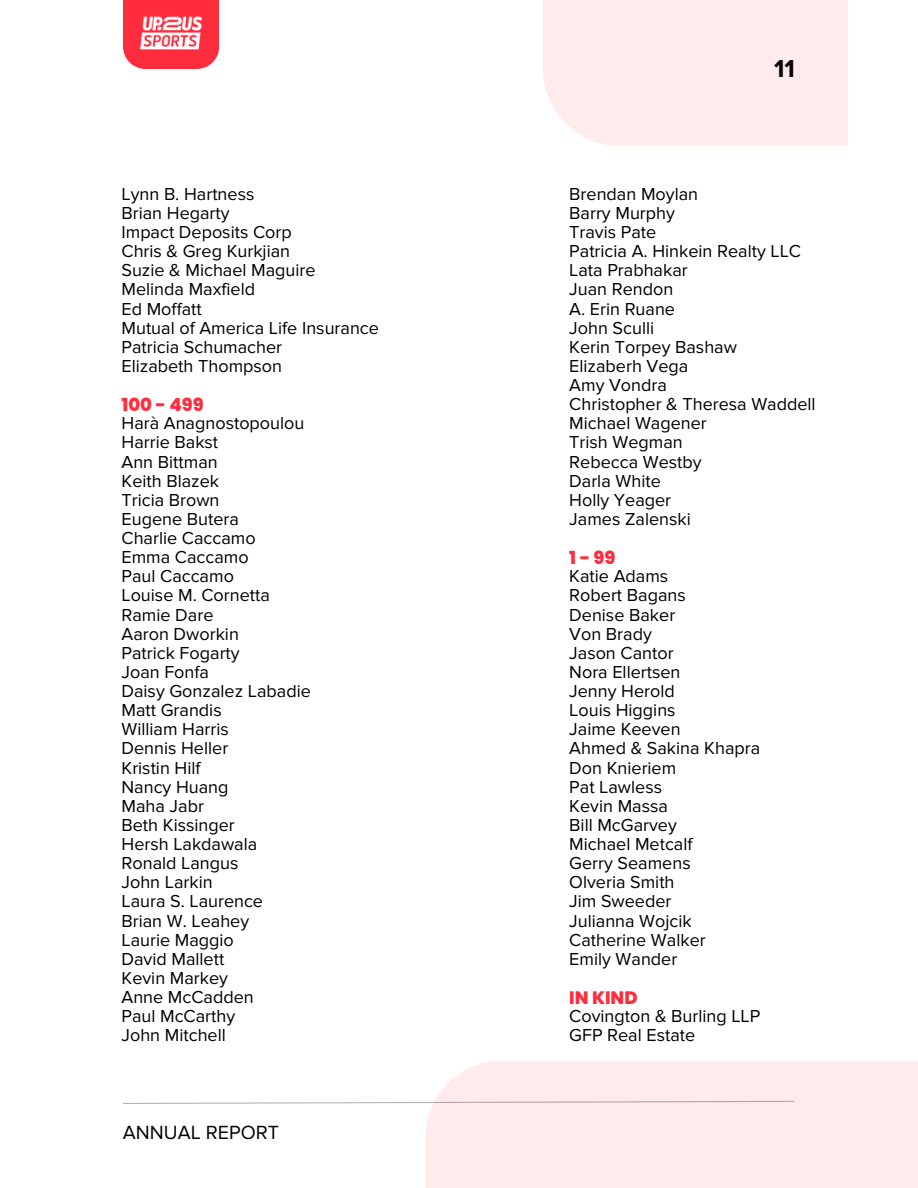
<style>
.page{position:relative;width:918px;height:1188px;background:#fff}
.page>*{position:absolute;margin:0;border:0;box-sizing:border-box;transform-origin:0 0}
.t1{font:700 25.35px "Proxima Nova";color:#000}
.t2{font:19.8px "Proxima Nova";color:#000}
.t3{font:18px "Proxima Nova";color:#000}
.t4{font:800 18px "Poppins";color:#ff2c3e}
</style>
<div class="page">
<div style="left:425px;top:1061px;width:493px;height:127px;background:#ffebec"></div>
<svg style="left:123px;top:1100px;width:672px;height:5px"></svg>
<div style="left:543px;top:0;width:305px;height:146px;background:#ffebec"></div>
<div style="left:123px;top:0;width:96px;height:69px;background:#ff2c3e"></div>
<img style="left:140px;top:16px;width:62px;height:34px">
<p class="t3" style="left:122px;top:183px;width:134px">Lynn B. Hartness</p>
<p class="t3" style="left:122px;top:202px;width:110px">Brian Hegarty</p>
<p class="t3" style="left:122px;top:221px;width:172px">Impact Deposits Corp</p>
<p class="t3" style="left:122px;top:241px;width:170px">Chris &amp; Greg Kurkjian</p>
<p class="t3" style="left:122px;top:260px;width:196px">Suzie &amp; Michael Maguire</p>
<p class="t3" style="left:122px;top:279px;width:135px">Melinda Maxfield</p>
<p class="t3" style="left:122px;top:298px;width:82px">Ed Moffatt</p>
<p class="t3" style="left:122px;top:317px;width:259px">Mutual of America Life Insurance</p>
<p class="t3" style="left:122px;top:336px;width:162px">Patricia Schumacher</p>
<p class="t3" style="left:122px;top:355px;width:162px">Elizabeth Thompson</p>
<p class="t4" style="left:122px;top:392px;width:84px">100 - 499</p>
<p class="t3" style="left:122px;top:413px;width:184px">Harà Anagnostopoulou</p>
<p class="t3" style="left:122px;top:432px;width:98px">Harrie Bakst</p>
<p class="t3" style="left:122px;top:451px;width:98px">Ann Bittman</p>
<p class="t3" style="left:122px;top:470px;width:99px">Keith Blazek</p>
<p class="t3" style="left:122px;top:489px;width:100px">Tricia Brown</p>
<p class="t3" style="left:122px;top:508px;width:119px">Eugene Butera</p>
<p class="t3" style="left:122px;top:527px;width:136px">Charlie Caccamo</p>
<p class="t3" style="left:122px;top:547px;width:129px">Emma Caccamo</p>
<p class="t3" style="left:122px;top:566px;width:114px">Paul Caccamo</p>
<p class="t3" style="left:122px;top:585px;width:150px">Louise M. Cornetta</p>
<p class="t3" style="left:122px;top:604px;width:93px">Ramie Dare</p>
<p class="t3" style="left:122px;top:623px;width:119px">Aaron Dworkin</p>
<p class="t3" style="left:122px;top:642px;width:120px">Patrick Fogarty</p>
<p class="t3" style="left:122px;top:661px;width:89px">Joan Fonfa</p>
<p class="t3" style="left:122px;top:680px;width:191px">Daisy Gonzalez Labadie</p>
<p class="t3" style="left:122px;top:700px;width:102px">Matt Grandis</p>
<p class="t3" style="left:122px;top:719px;width:109px">William Harris</p>
<p class="t3" style="left:122px;top:738px;width:108px">Dennis Heller</p>
<p class="t3" style="left:122px;top:757px;width:81px">Kristin Hilf</p>
<p class="t3" style="left:122px;top:776px;width:108px">Nancy Huang</p>
<p class="t3" style="left:122px;top:795px;width:84px">Maha Jabr</p>
<p class="t3" style="left:122px;top:814px;width:115px">Beth Kissinger</p>
<p class="t3" style="left:122px;top:833px;width:137px">Hersh Lakdawala</p>
<p class="t3" style="left:122px;top:853px;width:118px">Ronald Langus</p>
<p class="t3" style="left:122px;top:872px;width:93px">John Larkin</p>
<p class="t3" style="left:122px;top:891px;width:143px">Laura S. Laurence</p>
<p class="t3" style="left:122px;top:910px;width:129px">Brian W. Leahey</p>
<p class="t3" style="left:122px;top:929px;width:114px">Laurie Maggio</p>
<p class="t3" style="left:122px;top:948px;width:104px">David Mallett</p>
<p class="t3" style="left:122px;top:967px;width:108px">Kevin Markey</p>
<p class="t3" style="left:122px;top:986px;width:134px">Anne McCadden</p>
<p class="t3" style="left:122px;top:1006px;width:115px">Paul McCarthy</p>
<p class="t3" style="left:122px;top:1025px;width:106px">John Mitchell</p>
<p class="t2" style="left:123px;top:1121px;width:158px">ANNUAL REPORT</p>
<p class="t1" style="left:774px;top:53px;width:22px">11</p>
<p class="t3" style="left:569px;top:183px;width:130px">Brendan Moylan</p>
<p class="t3" style="left:569px;top:202px;width:107px">Barry Murphy</p>
<p class="t3" style="left:569px;top:221px;width:89px">Travis Pate</p>
<p class="t3" style="left:569px;top:241px;width:233px">Patricia A. Hinkein Realty LLC</p>
<p class="t3" style="left:569px;top:260px;width:120px">Lata Prabhakar</p>
<p class="t3" style="left:569px;top:279px;width:106px">Juan Rendon</p>
<p class="t3" style="left:569px;top:298px;width:107px">A. Erin Ruane</p>
<p class="t3" style="left:569px;top:317px;width:86px">John Sculli</p>
<p class="t3" style="left:569px;top:336px;width:169px">Kerin Torpey Bashaw</p>
<p class="t3" style="left:569px;top:355px;width:121px">Elizaberh Vega</p>
<p class="t3" style="left:569px;top:374px;width:99px">Amy Vondra</p>
<p class="t3" style="left:569px;top:394px;width:248px">Christopher &amp; Theresa Waddell</p>
<p class="t3" style="left:569px;top:413px;width:139px">Michael Wagener</p>
<p class="t3" style="left:569px;top:432px;width:115px">Trish Wegman</p>
<p class="t3" style="left:569px;top:451px;width:134px">Rebecca Westby</p>
<p class="t3" style="left:569px;top:470px;width:93px">Darla White</p>
<p class="t3" style="left:569px;top:489px;width:103px">Holly Yeager</p>
<p class="t3" style="left:569px;top:508px;width:123px">James Zalenski</p>
<p class="t4" style="left:569px;top:545px;width:48px">1-99</p>
<p class="t3" style="left:569px;top:566px;width:101px">Katie Adams</p>
<p class="t3" style="left:569px;top:585px;width:118px">Robert Bagans</p>
<p class="t3" style="left:569px;top:604px;width:107px">Denise Baker</p>
<p class="t3" style="left:569px;top:623px;width:84px">Von Brady</p>
<p class="t3" style="left:569px;top:642px;width:106px">Jason Cantor</p>
<p class="t3" style="left:569px;top:661px;width:113px">Nora Ellertsen</p>
<p class="t3" style="left:569px;top:680px;width:107px">Jenny Herold</p>
<p class="t3" style="left:569px;top:700px;width:108px">Louis Higgins</p>
<p class="t3" style="left:569px;top:719px;width:113px">Jaime Keeven</p>
<p class="t3" style="left:569px;top:738px;width:192px">Ahmed &amp; Sakina Khapra</p>
<p class="t3" style="left:569px;top:757px;width:109px">Don Knieriem</p>
<p class="t3" style="left:569px;top:776px;width:94px">Pat Lawless</p>
<p class="t3" style="left:569px;top:795px;width:100px">Kevin Massa</p>
<p class="t3" style="left:569px;top:814px;width:109px">Bill McGarvey</p>
<p class="t3" style="left:569px;top:833px;width:125px">Michael Metcalf</p>
<p class="t3" style="left:569px;top:853px;width:123px">Gerry Seamens</p>
<p class="t3" style="left:569px;top:872px;width:107px">Olveria Smith</p>
<p class="t3" style="left:569px;top:891px;width:104px">Jim Sweeder</p>
<p class="t3" style="left:569px;top:910px;width:124px">Julianna Wojcik</p>
<p class="t3" style="left:569px;top:929px;width:138px">Catherine Walker</p>
<p class="t3" style="left:569px;top:948px;width:110px">Emily Wander</p>
<p class="t4" style="left:569px;top:985px;width:70px">IN KIND</p>
<p class="t3" style="left:569px;top:1006px;width:193px">Covington &amp; Burling LLP</p>
<p class="t3" style="left:569px;top:1025px;width:128px">GFP Real Estate</p>
</div>
